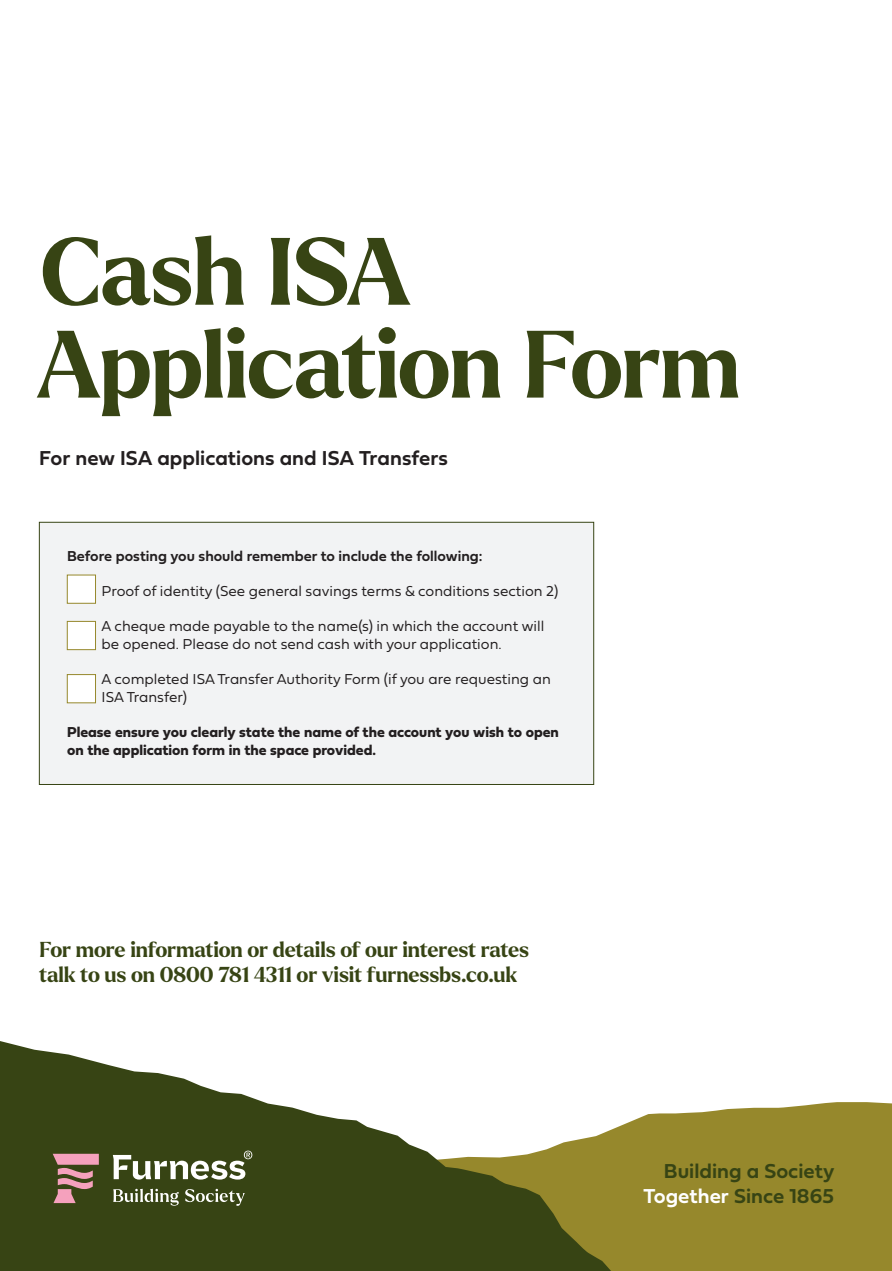
<style>
.page{position:relative;width:892px;height:1271px;background:#fff}
.page>*{position:absolute;margin:0;border:0;box-sizing:border-box;transform-origin:0 0}
.t1{font:700 92.7px/92.8px "Larken";letter-spacing:-.02em;color:#374414}
.t2{font:700 21px/25px "Larken";letter-spacing:-.005em;color:#374414}
.t3{font:21px "Fieldwork Geo Demibold";color:#231f20}
.t4{font:21px/25px "Fieldwork Geo Demibold";color:#374414;text-align:right}
.t5{font:15px/18px "Fieldwork Geo Light";color:#231f20}
.t6{font:15px/18px "Fieldwork Geo Bold";color:#231f20}
.t7{font:15px "Fieldwork Geo Demibold";color:#231f20}
.s1{color:#fff}
</style>
<div class="page">
<div style="left:39px;top:522px;width:555px;height:262px;background:#f2f3f4;border:1px solid #374414"></div>
<div style="left:620px;top:1102px;width:272px;height:168px;background:#96882c"></div>
<svg style="left:0;top:1041px;width:620px;height:229px;fill:#374414"></svg>
<svg style="left:113px;top:1150px;width:139px;height:29px"></svg>
<svg style="left:185px;top:1188px;width:60px;height:17px"></svg>
<svg style="left:113px;top:1188px;width:66px;height:17px"></svg>
<svg style="left:53px;top:1153px;width:46px;height:49px;background:#947167"></svg>
<div style="left:67px;top:574px;width:29px;height:29px;background:#fff;border:1px solid #96882c"></div>
<div style="left:67px;top:621px;width:29px;height:28px;background:#fff;border:1px solid #96882c"></div>
<div style="left:67px;top:674px;width:29px;height:29px;background:#fff;border:1px solid #96882c"></div>
<svg style="left:888px;top:1264px;width:4px;height:7px"></svg>
<h1 class="t1" style="left:36px;top:226px;width:706px">Cash ISA<br>Application Form</h1>
<h2 class="t3" style="left:39px;top:441px;width:410px">For new ISA applications and ISA Transfers</h2>
<p class="t7" style="left:67px;top:544px;width:417px">Before posting you should remember to include the following:</p>
<p class="t5" style="left:102px;top:581px;width:458px">Proof of identity (See general savings terms &amp; conditions section 2)</p>
<p class="t5" style="left:102px;top:616px;width:444px">A cheque made payable to the name(s) in which the account will be opened. Please do not send cash with your application.</p>
<p class="t5" style="left:102px;top:669px;width:451px">A completed ISA Transfer Authority Form (if you are requesting an<br>ISA Transfer)</p>
<p class="t6" style="left:67px;top:722px;width:493px">Please ensure you clearly state the name of the account you wish to open on the application form in the space provided.</p>
<h2 class="t2" style="left:39px;top:937px;width:492px">For more information or details of our interest rates talk to us on 0800 781 4311 or visit furnessbs.co.uk</h2>
<h2 class="t4" style="left:643px;top:1157px;width:192px">Building a Society<br><span class="s1">Together</span> Since 1865</h2>
</div>
